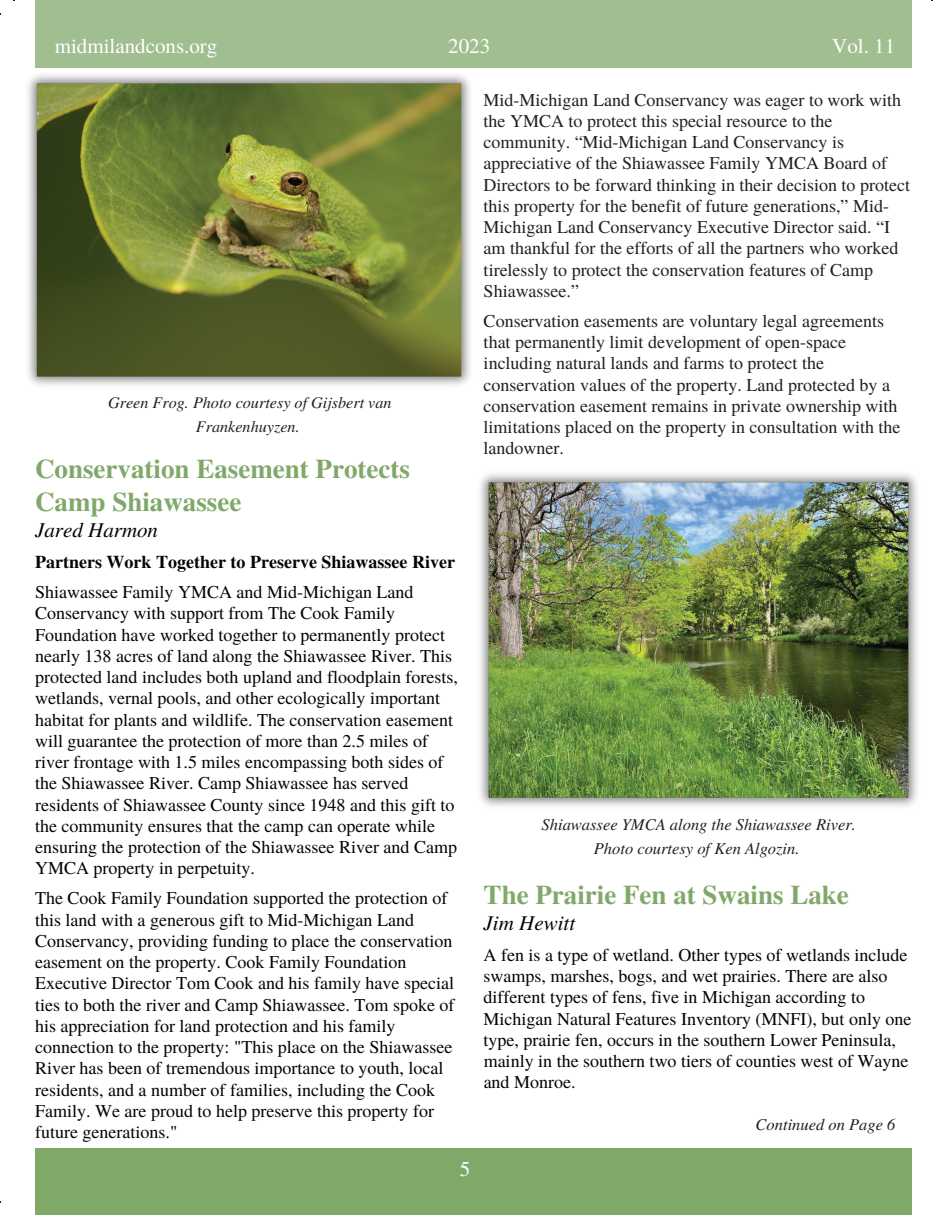
<style>
.page{position:relative;width:945px;height:1215px;background:#fff}
.page>*{position:absolute;margin:0;border:0;box-sizing:border-box;transform-origin:0 0}
.t1{font:700 27px/32.5px "Te X Gyre Termes";color:#80a969}
.t2{font:21px "Te X Gyre Termes";color:#fff}
.t3{font:italic 21px "Te X Gyre Termes";color:#040503}
.t4{font:18px/21.3px "Te X Gyre Termes";color:#040503}
.t5{font:18px/21.3px "Te X Gyre Termes";color:#231f20}
.t6{font:700 18px "Te X Gyre Termes";color:#040503}
.t7{font:italic 16.5px/24.8px "Te X Gyre Termes";color:#231f20;text-align:center}
.t8{font:italic 16.2px/24.3px "Te X Gyre Termes";color:#231f20;text-align:center}
</style>
<div class="page">
<div style="left:35px;top:1px;width:877px;height:67px;background:#a0be8f"></div>
<div style="left:35px;top:1148px;width:877px;height:66px;background:#80a969"></div>
<img style="left:28px;top:75px;width:442px;height:310px">
<img style="left:480px;top:473px;width:437px;height:334px">
<p class="t2" style="left:55px;top:31px;width:164px">midmilandcons.org</p>
<p class="t2" style="left:448px;top:31px;width:43px">2023</p>
<p class="t2" style="left:832px;top:31px;width:64px">Vol. 11</p>
<p class="t8" style="left:108px;top:390px;width:285px">Green Frog. Photo courtesy of Gijsbert van<br>Frankenhuyzen.</p>
<h1 class="t1" style="left:35px;top:451px;width:376px">Conservation Easement Protects<br>Camp Shiawassee</h1>
<p class="t3" style="left:35px;top:514px;width:125px">Jared Harmon</p>
<p class="t6" style="left:35px;top:548px;width:421px">Partners Work Together to Preserve Shiawassee River</p>
<p class="t4" style="left:35px;top:581px;width:424px">Shiawassee Family YMCA and Mid-Michigan Land Conservancy with support from The Cook Family Foundation have worked together to permanently protect nearly 138 acres of land along the Shiawassee River. This protected land includes both upland and floodplain forests, wetlands, vernal pools, and other ecologically important habitat for plants and wildlife. The conservation easement will guarantee the protection of more than 2.5 miles of river frontage with 1.5 miles encompassing both sides of the Shiawassee River. Camp Shiawassee has served residents of Shiawassee County since 1948 and this gift to the community ensures that the camp can operate while ensuring the protection of the Shiawassee River and Camp YMCA property in perpetuity.</p>
<p class="t4" style="left:35px;top:887px;width:421px">The Cook Family Foundation supported the protection of this land with a generous gift to Mid-Michigan Land Conservancy, providing funding to place the conservation easement on the property. Cook Family Foundation Executive Director Tom Cook and his family have special ties to both the river and Camp Shiawassee. Tom spoke of his appreciation for land protection and his family connection to the property: "This place on the Shiawassee River has been of tremendous importance to youth, local residents, and a number of families, including the Cook Family. We are proud to help preserve this property for future generations."</p>
<p class="t2" style="left:460px;top:1154px;width:12px">5</p>
<p class="t5" style="left:484px;top:88px;width:428px">Mid-Michigan Land Conservancy was eager to work with the YMCA to protect this special resource to the community. “Mid-Michigan Land Conservancy is appreciative of the Shiawassee Family YMCA Board of Directors to be forward thinking in their decision to protect this property for the benefit of future generations,” Mid-Michigan Land Conservancy Executive Director said. “I am thankful for the efforts of all the partners who worked tirelessly to protect the conservation features of Camp Shiawassee.”</p>
<p class="t5" style="left:484px;top:309px;width:418px">Conservation easements are voluntary legal agreements that permanently limit development of open-space including natural lands and farms to protect the conservation values of the property. Land protected by a conservation easement remains in private ownership with limitations placed on the property in consultation with the landowner.</p>
<p class="t7" style="left:542px;top:811px;width:316px">Shiawassee YMCA along the Shiawassee River.<br>Photo courtesy of Ken Algozin.</p>
<h1 class="t1" style="left:484px;top:877px;width:367px">The Prairie Fen at Swains Lake</h1>
<p class="t3" style="left:484px;top:908px;width:93px">Jim Hewitt</p>
<p class="t4" style="left:484px;top:943px;width:429px">A fen is a type of wetland. Other types of wetlands include swamps, marshes, bogs, and wet prairies. There are also different types of fens, five in Michigan according to Michigan Natural Features Inventory (MNFI), but only one type, prairie fen, occurs in the southern Lower Peninsula, mainly in the southern two tiers of counties west of Wayne and Monroe.</p>
<p class="t7" style="left:756px;top:1111px;width:141px">Continued on Page 6</p>
</div>
